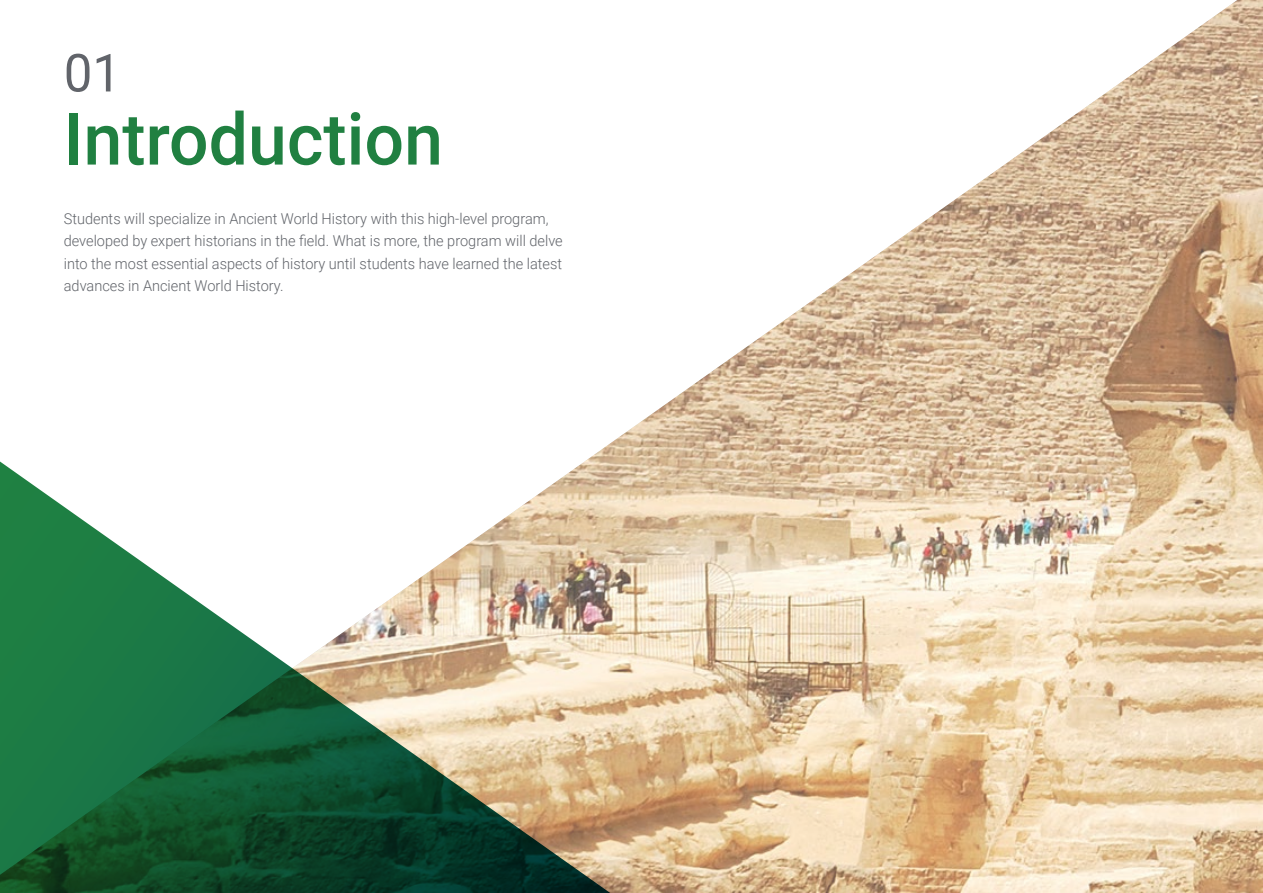
<style>
.page{position:relative;width:1263px;height:893px;background:#fff}
.page>*{position:absolute;margin:0;border:0;box-sizing:border-box;transform-origin:0 0}
.t1{font:500 72px "Roboto";color:#208041}
.t2{font:52.5px "Roboto";color:#61646a}
.t3{font:300 15px/22.5px "Roboto";color:#61646a}
</style>
<div class="page">
<img style="left:607px;top:0;width:656px;height:893px">
<svg style="left:0;top:446px;width:640px;height:447px"></svg>
<h2 class="t2" style="left:64px;top:36px;width:59px">01</h2>
<h1 class="t1" style="left:64px;top:89px;width:381px">Introduction</h1>
<p class="t3" style="left:64px;top:207px;width:500px">Students will specialize in Ancient World History with this high-level program, developed by expert historians in the field. What is more, the program will delve into the most essential aspects of history until students have learned the latest advances in Ancient World History.</p>
</div>
